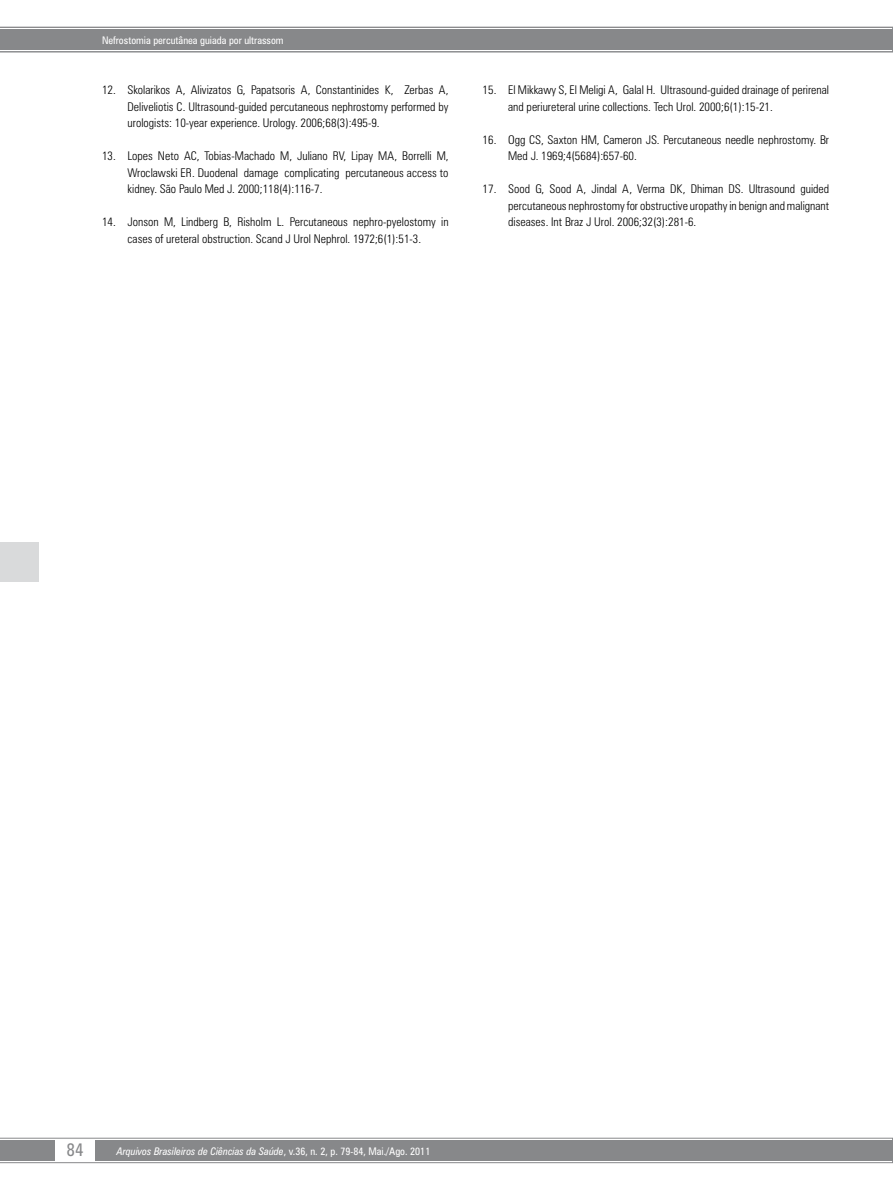
<style>
.page{position:relative;width:893px;height:1191px;background:#fff}
.page>*{position:absolute;margin:0;border:0;box-sizing:border-box;transform-origin:0 0}
.t1{font:condensed 18px "Zurich BT";color:#87888a}
.t2{font:300 condensed 12px/16.5px "Zurich BT";color:#000;text-align:justify}
.t3{font:italic condensed 10.5px "Zurich BT";color:#fff}
.t4{font:condensed 10.5px "Zurich BT";color:#fff}
.s1{font-style:normal}
</style>
<div class="page">
<svg style="left:0;top:1137px;width:893px;height:26px;background:#959698"></svg>
<div style="left:55px;top:1139px;width:40px;height:22px;background:#fff"></div>
<div style="left:0;top:542px;width:38px;height:39px;background:#d9dadb"></div>
<svg style="left:0;top:27px;width:893px;height:25px;background:#919293"></svg>
<p class="t4" style="left:102px;top:34px;width:183px">Nefrostomia percutânea guiada por ultrassom</p>
<p class="t2" style="left:128px;top:82px;width:322px;text-indent:-26px">12. Skolarikos A, Alivizatos G, Papatsoris A, Constantinides K, Zerbas A, Deliveliotis C. Ultrasound-guided percutaneous nephrostomy performed by urologists: 10-year experience. Urology. 2006;68(3):495-9.</p>
<p class="t2" style="left:128px;top:148px;width:323px;text-indent:-26px">13. Lopes Neto AC, Tobias-Machado M, Juliano RV, Lipay MA, Borrelli M, Wroclawski ER. Duodenal damage complicating percutaneous access to kidney. São Paulo Med J. 2000;118(4):116-7.</p>
<p class="t2" style="left:102px;top:214px;width:348px;text-align:center">14. Jonson M, Lindberg B, Risholm L. Percutaneous nephro-pyelostomy in cases of ureteral obstruction. Scand J Urol Nephrol. 1972;6(1):51-3.</p>
<p class="t2" style="left:508px;top:82px;width:322px;text-indent:-26px">15. El Mikkawy S, El Meligi A, Galal H. Ultrasound-guided drainage of perirenal and periureteral urine collections. Tech Urol. 2000;6(1):15-21.</p>
<p class="t2" style="left:508px;top:131px;width:322px;text-indent:-26px">16. Ogg CS, Saxton HM, Cameron JS. Percutaneous needle nephrostomy. Br<br>Med J. 1969;4(5684):657-60.</p>
<p class="t2" style="left:508px;top:181px;width:323px;text-indent:-26px">17. Sood G, Sood A, Jindal A, Verma DK, Dhiman DS. Ultrasound guided percutaneous nephrostomy for obstructive uropathy in benign and malignant diseases. Int Braz J Urol. 2006;32(3):281-6.</p>
<h1 class="t1" style="left:66px;top:1138px;width:19px">84</h1>
<p class="t3" style="left:117px;top:1144px;width:315px">Arquivos Brasileiros de Ciências da Saúde<span class="s1">, v.36, n. 2, p. 79-84, Mai./Ago. 2011</span></p>
</div>
